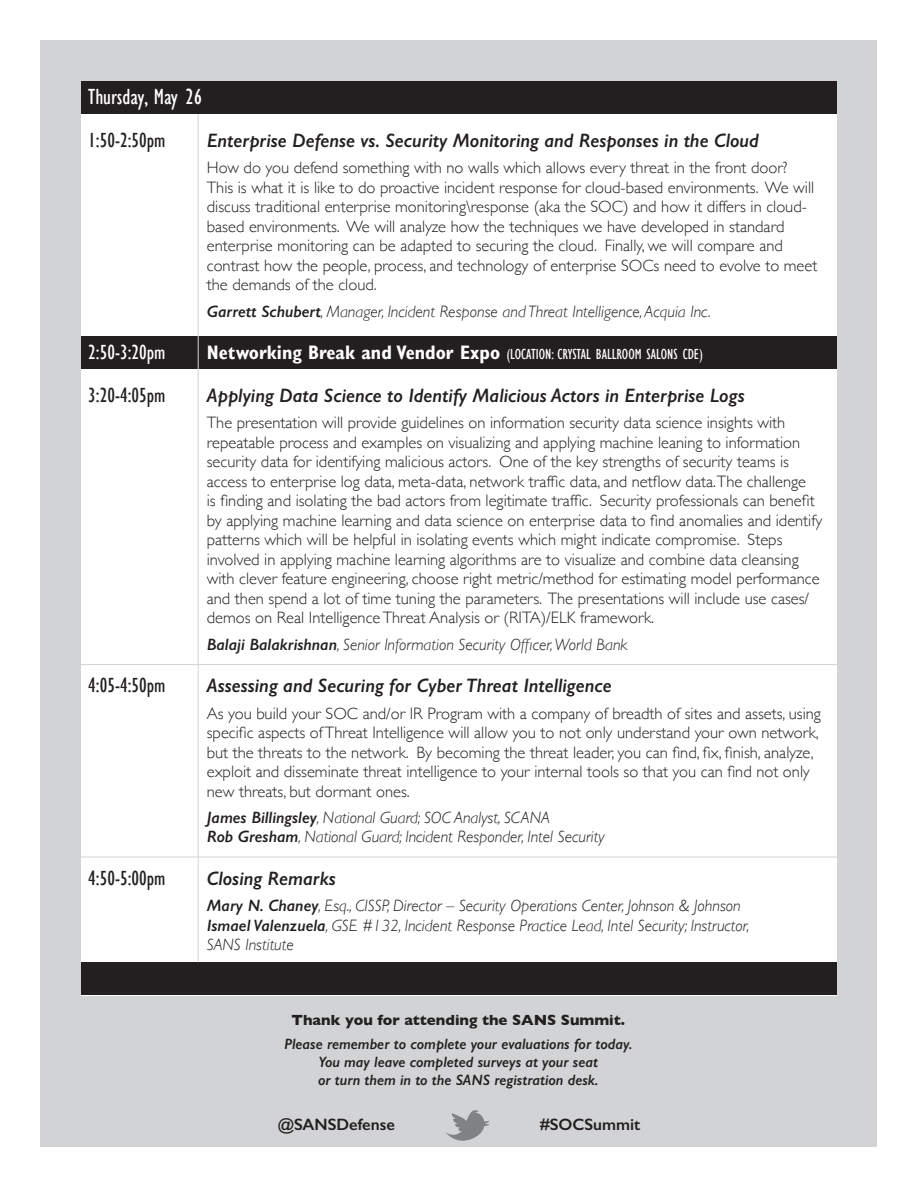
<style>
.page{position:relative;width:918px;height:1188px;background:#fff}
.page>*{position:absolute;margin:0;border:0;box-sizing:border-box;transform-origin:0 0}
.t1{font:condensed 22.5px "Gill Sans";color:#fff}
.t2{font:condensed 21px "Gill Sans";color:#231f20}
.t3{font:condensed 21px "Gill Sans";color:#fff}
.t4{font:italic 600 19.5px "Gill Sans";color:#231f20}
.t5{font:300 16.5px/19.5px "Gill Sans";color:#231f20}
.t6{font:italic 300 16.5px/19.5px "Gill Sans";color:#231f20}
.t7{font:600 16.5px "Gill Sans";color:#231f20}
.t8{font:italic 600 15px/18px "Gill Sans";color:#231f20;text-align:center}
.t9{font:condensed 15px "Gill Sans";color:#fff}
.t10{font:700 15px "Gill Sans";color:#231f20}
.s1{font-weight:600}
.s2{font-weight:700;font-size:19.5px}
</style>
<div class="page">
<div style="left:40px;top:40px;width:838px;height:1108px;background:#d1d3d4"></div>
<div style="left:81px;top:92px;width:756px;height:903px;background:#fff"></div>
<div style="left:81px;top:81px;width:756px;height:33px;background:#231f20"></div>
<div style="left:81px;top:336px;width:756px;height:33px;background:#231f20"></div>
<div style="left:81px;top:962px;width:756px;height:33px;background:#231f20"></div>
<hr style="left:198px;top:114px;width:1px;height:848px;background:#d1d3d4">
<svg style="left:446px;top:1110px;width:44px;height:31px"></svg>
<hr style="left:81px;top:857px;width:756px;height:1px;background:#d1d3d4">
<hr style="left:81px;top:664px;width:756px;height:1px;background:#d1d3d4">
<h1 class="t1" style="left:88px;top:85px;width:115px">Thursday, May 26</h1>
<p class="t2" style="left:88px;top:129px;width:79px">1:50-2:50pm</p>
<p class="t4" style="left:207px;top:129px;width:554px">Enterprise Defense vs. Security Monitoring and Responses in the Cloud</p>
<p class="t5" style="left:207px;top:157px;width:612px">How do you defend something with no walls which allows every threat in the front door?<br>This is what it is like to do proactive incident response for cloud-based environments. We will discuss traditional enterprise monitoring\response (aka the SOC) and how it differs in cloud&shy;based environments. We will analyze how the techniques we have developed in standard enterprise monitoring can be adapted to securing the cloud. Finally, we will compare and contrast how the people, process, and technology of enterprise SOCs need to evolve to meet the demands of the cloud.</p>
<p class="t6" style="left:207px;top:301px;width:506px"><span class="s1">Garrett Schubert</span>, Manager, Incident Response and Threat Intelligence, Acquia Inc.</p>
<p class="t3" style="left:88px;top:341px;width:79px">2:50-3:20pm</p>
<p class="t9" style="left:207px;top:346px;width:498px"><span class="s2">Networking Break and Vendor Expo</span> (LOCATION: CRYSTAL BALLROOM SALONS CDE)</p>
<p class="t2" style="left:88px;top:384px;width:79px">3:20-4:05pm</p>
<p class="t4" style="left:207px;top:384px;width:539px">Applying Data Science to Identify Malicious Actors in Enterprise Logs</p>
<p class="t5" style="left:207px;top:412px;width:617px">The presentation will provide guidelines on information security data science insights with repeatable process and examples on visualizing and applying machine leaning to information security data for identifying malicious actors. One of the key strengths of security teams is access to enterprise log data, meta-data, network traffic data, and netflow data.The challenge<br>is finding and isolating the bad actors from legitimate traffic. Security professionals can benefit by applying machine learning and data science on enterprise data to find anomalies and identify patterns which will be helpful in isolating events which might indicate compromise. Steps involved in applying machine learning algorithms are to visualize and combine data cleansing with clever feature engineering, choose right metric/method for estimating model performance and then spend a lot of time tuning the parameters. The presentations will include use cases/ demos on Real Intelligence Threat Analysis or (RITA)/ELK framework.</p>
<p class="t6" style="left:207px;top:634px;width:422px"><span class="s1">Balaji Balakrishnan</span>, Senior Information Security Officer, World Bank</p>
<p class="t2" style="left:88px;top:674px;width:79px">4:05-4:50pm</p>
<p class="t4" style="left:207px;top:674px;width:406px">Assessing and Securing for Cyber Threat Intelligence</p>
<p class="t5" style="left:207px;top:703px;width:616px">As you build your SOC and/or IR Program with a company of breadth of sites and assets, using specific aspects of Threat Intelligence will allow you to not only understand your own network, but the threats to the network. By becoming the threat leader, you can find, fix, finish, analyze, exploit and disseminate threat intelligence to your internal tools so that you can find not only new threats, but dormant ones.</p>
<p class="t6" style="left:207px;top:808px;width:399px"><span class="s1">James Billingsley</span>, National Guard; SOC Analyst, SCANA<br><span class="s1">Rob Gresham</span>, National Guard; Incident Responder, Intel Security</p>
<p class="t2" style="left:88px;top:867px;width:79px">4:50-5:00pm</p>
<p class="t4" style="left:207px;top:867px;width:131px">Closing Remarks</p>
<p class="t6" style="left:207px;top:896px;width:544px"><span class="s1">Mary N. Chaney</span>, Esq., CISSP, Director – Security Operations Center, Johnson &amp; Johnson<br><span class="s1">Ismael Valenzuela</span>, GSE #132, Incident Response Practice Lead, Intel Security; Instructor,<br>SANS Institute</p>
<p class="t10" style="left:291px;top:1008px;width:335px">Thank you for attending the SANS Summit.</p>
<p class="t8" style="left:284px;top:1035px;width:350px">Please remember to complete your evaluations for today.<br>You may leave completed surveys at your seat<br>or turn them in to the SANS registration desk.</p>
<p class="t7" style="left:278px;top:1115px;width:119px">@SANSDefense</p>
<p class="t7" style="left:540px;top:1115px;width:102px">#SOCSummit</p>
</div>
